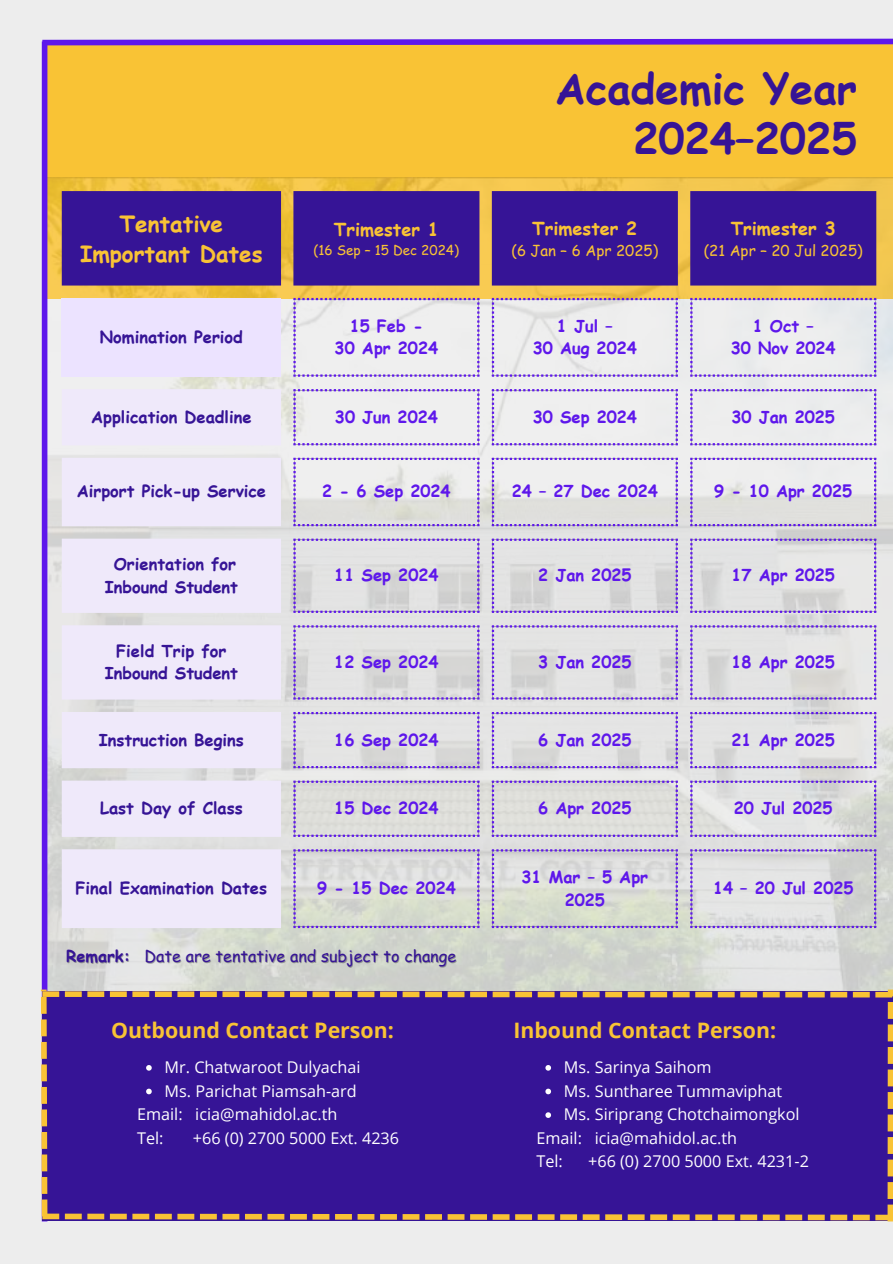
<style>
.page{position:relative;width:893px;height:1264px;background:#fff}
.page>*{position:absolute;margin:0;border:0;box-sizing:border-box;transform-origin:0 0}
.t1{font:700 42px/50.7px "Comic Sans MS";color:#361496;text-align:right}
.t2{font:700 22.5px "Comic Sans MS";color:#f9c335}
.t3{font:700 21.3px "Open Sans";color:#f9c335}
.t4{font:700 18px "Comic Sans MS";color:#f9c335}
.t5{font:700 16.5px/22.5px "Comic Sans MS";color:#5e17eb;text-align:center}
.t6{font:700 16.5px/22.5px "Comic Sans MS";color:#361496;text-align:center}
.t7{font:16.2px/23.7px "Open Sans";color:#fff}
.t8{font:16.2px "Comic Sans MS";color:#361496}
.t9{font:700 16.2px "Comic Sans MS";color:#361496}
.t10{font:15px "Comic Sans MS";color:#f9c335}
.t11{font:13.5px "Comic Sans MS";color:#f9c335}
</style>
<div class="page">
<div style="left:0;top:0;width:892px;height:1263px;background:#ededed"></div>
<div style="left:42px;top:44px;width:850px;height:254px;background:#f9c335"></div>
<img style="left:47px;top:177px;width:845px;height:812px">
<div style="left:42px;top:41px;width:5px;height:1180px;background:#5e17eb"></div>
<svg style="left:41px;top:38px;width:851px;height:10px"></svg>
<div style="left:62px;top:191px;width:814px;height:94px;background:#361496"></div>
<div style="left:62px;top:298px;width:219px;height:79px;background:#ece3ff"></div>
<svg style="left:62px;top:389px;width:219px;height:539px;fill:#efe9fa"></svg>
<svg style="left:677px;top:302px;width:13px;height:70px"></svg>
<svg style="left:293px;top:298px;width:384px;height:630px"></svg>
<svg style="left:690px;top:298px;width:186px;height:630px"></svg>
<svg style="left:293px;top:393px;width:583px;height:530px;fill:#e2e2e3"></svg>
<svg style="left:293px;top:462px;width:583px;height:60px"></svg>
<div style="left:41px;top:989px;width:851px;height:232px;background:#361496"></div>
<h1 class="t2" style="left:120px;top:207px;width:105px">Tentative</h1>
<p class="t2" style="left:80px;top:237px;width:184px">Important Dates</p>
<p class="t6" style="left:100px;top:325px;width:145px">Nomination Period</p>
<p class="t4" style="left:334px;top:216px;width:106px">Trimester 1</p>
<p class="t11" style="left:313px;top:240px;width:147px">(16 Sep – 15 Dec 2024)</p>
<p class="t5" style="left:349px;top:314px;width:75px">15 Feb -</p>
<p class="t5" style="left:334px;top:336px;width:105px">30 Apr 2024</p>
<p class="t1" style="left:555px;top:61px;width:303px">Academic Year<br>2024–2025</p>
<p class="t4" style="left:532px;top:215px;width:106px">Trimester 2</p>
<p class="t10" style="left:511px;top:240px;width:148px">(6 Jan – 6 Apr 2025)</p>
<p class="t5" style="left:557px;top:314px;width:57px">1 Jul –</p>
<p class="t5" style="left:532px;top:336px;width:106px">30 Aug 2024</p>
<p class="t4" style="left:730px;top:215px;width:106px">Trimester 3</p>
<p class="t10" style="left:703px;top:240px;width:160px">(21 Apr – 20 Jul 2025)</p>
<p class="t5" style="left:752px;top:314px;width:63px">1 Oct –</p>
<p class="t5" style="left:730px;top:336px;width:106px">30 Nov 2024</p>
<p class="t6" style="left:91px;top:405px;width:162px">Application Deadline</p>
<p class="t5" style="left:335px;top:405px;width:104px">30 Jun 2024</p>
<p class="t5" style="left:532px;top:405px;width:106px">30 Sep 2024</p>
<p class="t5" style="left:731px;top:405px;width:105px">30 Jan 2025</p>
<p class="t6" style="left:77px;top:479px;width:191px">Airport Pick-up Service</p>
<p class="t5" style="left:322px;top:479px;width:130px">2 - 6 Sep 2024</p>
<p class="t5" style="left:512px;top:479px;width:147px">24 – 27 Dec 2024</p>
<p class="t5" style="left:714px;top:479px;width:139px">9 - 10 Apr 2025</p>
<p class="t6" style="left:105px;top:552px;width:135px">Orientation for<br>Inbound Student</p>
<p class="t5" style="left:334px;top:563px;width:106px">11 Sep 2024</p>
<p class="t5" style="left:538px;top:563px;width:95px">2 Jan 2025</p>
<p class="t5" style="left:731px;top:563px;width:105px">17 Apr 2025</p>
<p class="t6" style="left:116px;top:639px;width:112px">Field Trip for</p>
<p class="t6" style="left:105px;top:661px;width:135px">Inbound Student</p>
<p class="t5" style="left:334px;top:650px;width:106px">12 Sep 2024</p>
<p class="t5" style="left:538px;top:650px;width:95px">3 Jan 2025</p>
<p class="t5" style="left:731px;top:650px;width:105px">18 Apr 2025</p>
<p class="t6" style="left:99px;top:727px;width:146px">Instruction Begins</p>
<p class="t5" style="left:334px;top:727px;width:106px">16 Sep 2024</p>
<p class="t5" style="left:538px;top:727px;width:95px">6 Jan 2025</p>
<p class="t5" style="left:731px;top:727px;width:105px">21 Apr 2025</p>
<p class="t6" style="left:100px;top:796px;width:144px">Last Day of Class</p>
<p class="t5" style="left:334px;top:796px;width:106px">15 Dec 2024</p>
<p class="t5" style="left:538px;top:796px;width:95px">6 Apr 2025</p>
<p class="t5" style="left:733px;top:796px;width:100px">20 Jul 2025</p>
<p class="t6" style="left:76px;top:876px;width:193px">Final Examination Dates</p>
<p class="t5" style="left:317px;top:876px;width:140px">9 - 15 Dec 2024</p>
<p class="t5" style="left:521px;top:865px;width:128px">31 Mar – 5 Apr<br>2025</p>
<p class="t5" style="left:713px;top:876px;width:142px">14 – 20 Jul 2025</p>
<p class="t9" style="left:66px;top:944px;width:66px">Remark:</p>
<p class="t8" style="left:145px;top:944px;width:313px">Date are tentative and subject to change</p>
<p class="t3" style="left:111px;top:1015px;width:284px">Outbound Contact Person:</p>
<p class="t7" style="left:165px;top:1054px;width:197px">Mr. Chatwaroot Dulyachai</p>
<p class="t7" style="left:165px;top:1078px;width:193px">Ms. Parichat Piamsah-ard</p>
<h2 class="t7" style="left:137px;top:1102px;width:202px">Email: icia@mahidol.ac.th</h2>
<p class="t7" style="left:137px;top:1125px;width:28px">Tel:</p>
<p class="t7" style="left:193px;top:1125px;width:207px">+66 (0) 2700 5000 Ext. 4236</p>
<p class="t3" style="left:513px;top:1015px;width:264px">Inbound Contact Person:</p>
<p class="t7" style="left:564px;top:1054px;width:149px">Ms. Sarinya Saihom</p>
<p class="t7" style="left:564px;top:1078px;width:220px">Ms. Suntharee Tummaviphat</p>
<p class="t7" style="left:536px;top:1102px;width:264px;text-indent:28px">Ms. Siriprang Chotchaimongkol<br>Email: icia@mahidol.ac.th<br>Tel:</p>
<p class="t7" style="left:588px;top:1149px;width:222px">+66 (0) 2700 5000 Ext. 4231-2</p>
</div>
